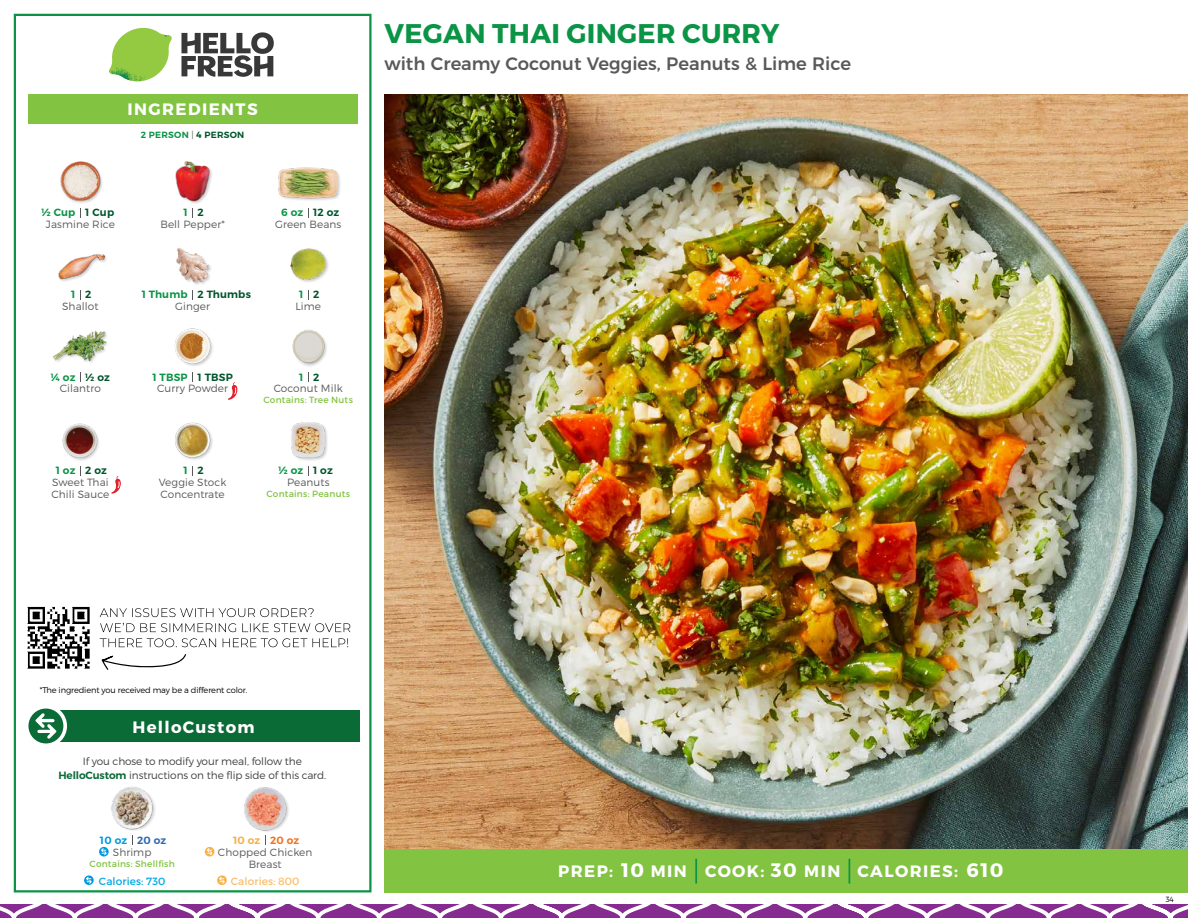
<style>
.page{position:relative;width:1188px;height:918px;background:#fff}
.page>*{position:absolute;margin:0;border:0;box-sizing:border-box;transform-origin:0 0}
.t1{font:700 27px "Montserrat";letter-spacing:.01em;color:#0b9446}
.t2{font:500 18px "Montserrat";color:#58595b}
.t3{font:700 16.5px "Montserrat";letter-spacing:.085em;color:#fff}
.t4{font:300 10.5px/12px "Montserrat";letter-spacing:.01em;color:#58595b}
.t5{font:300 10.5px/13.5px "Montserrat";letter-spacing:-.01em;color:#414042;text-align:center}
.t6{font:600 10.5px "Montserrat";letter-spacing:.02em;color:#00562c}
.t7{font:600 10.5px "Montserrat";letter-spacing:.02em;color:#0b9446}
.t8{font:10.5px "Montserrat";letter-spacing:.01em;color:#00a8e3}
.t9{font:10.5px "Montserrat";letter-spacing:.01em;color:#fabe6b}
.t10{font:600 10.5px "Montserrat";letter-spacing:.02em;color:#009bdf}
.t11{font:600 10.5px "Montserrat";letter-spacing:.02em;color:#f8af45}
.t12{font:9px "Montserrat";letter-spacing:.025em;color:#82c341}
.t13{font:600 9px "Montserrat";letter-spacing:.03em;color:#0b9446}
.t14{font:300 8.25px "Montserrat";letter-spacing:-.015em;color:#000}
.t15{font:300 7.5px "Montserrat";color:#000}
.s1{font-weight:300;color:#58595b}
.s2{color:#00562c}
.s3{font-weight:600;color:#0b6b37}
.s4{color:#3069b3}
.s5{color:#f37121}
.s6{font-size:19.5px}
</style>
<div class="page">
<svg style="left:0;top:904px;width:1188px;height:14px"></svg>
<div style="left:384px;top:849px;width:804px;height:43px;background:#82c341"></div>
<svg style="left:181px;top:32px;width:93px;height:45px"></svg>
<svg style="left:114px;top:28px;width:55px;height:36px"></svg>
<img style="left:143px;top:28px;width:29px;height:24px">
<img style="left:112px;top:48px;width:54px;height:10px">
<img style="left:109px;top:52px;width:55px;height:30px">
<img style="left:142px;top:58px;width:24px;height:23px">
<div style="left:28px;top:94px;width:330px;height:30px;background:#82c341"></div>
<div style="left:14px;top:14px;width:358px;height:878px;border:2px solid #0b9446"></div>
<img style="left:384px;top:94px;width:804px;height:755px">
<img style="left:176px;top:248px;width:35px;height:37px">
<img style="left:290px;top:248px;width:39px;height:34px">
<div style="left:176px;top:161px;width:37px;height:44px;background:#000;opacity:.2"></div>
<img style="left:175px;top:161px;width:38px;height:41px">
<div style="left:278px;top:167px;width:63px;height:35px;background:#000;opacity:.2"></div>
<img style="left:279px;top:167px;width:59px;height:35px">
<img style="left:58px;top:254px;width:49px;height:28px">
<div style="left:61px;top:161px;width:43px;height:43px;background:#000;opacity:.2"></div>
<img style="left:60px;top:161px;width:44px;height:41px">
<img style="left:174px;top:328px;width:39px;height:38px">
<img style="left:292px;top:329px;width:35px;height:38px">
<img style="left:53px;top:330px;width:54px;height:33px">
<img style="left:175px;top:422px;width:38px;height:38px">
<img style="left:291px;top:422px;width:37px;height:39px">
<img style="left:62px;top:423px;width:37px;height:37px">
<svg style="left:228px;top:382px;width:9px;height:18px"></svg>
<svg style="left:111px;top:476px;width:10px;height:18px"></svg>
<div style="left:33px;top:710px;width:327px;height:32px;background:#0b6b37"></div>
<svg style="left:25px;top:705px;width:42px;height:42px"></svg>
<div style="left:28px;top:709px;width:35px;height:34px;background:#0a6b37;border-radius:50%"></div>
<svg style="left:35px;top:713px;width:22px;height:26px"></svg>
<img style="left:111px;top:787px;width:44px;height:43px">
<svg style="left:99px;top:847px;width:10px;height:9px"></svg>
<svg style="left:101px;top:848px;width:6px;height:7px"></svg>
<svg style="left:84px;top:875px;width:10px;height:10px"></svg>
<svg style="left:86px;top:877px;width:6px;height:7px"></svg>
<div style="left:244px;top:788px;width:46px;height:46px;background:#000;opacity:.2"></div>
<img style="left:244px;top:787px;width:46px;height:43px">
<hr style="left:695px;top:859px;width:2px;height:25px;background:#0b9446">
<svg style="left:849px;top:859px;width:1px;height:25px"></svg>
<img style="left:27px;top:606px;width:63px;height:63px">
<svg style="left:102px;top:654px;width:84px;height:16px"></svg>
<svg style="left:100px;top:638px;width:248px;height:9px"></svg>
<svg style="left:100px;top:623px;width:250px;height:9px"></svg>
<svg style="left:100px;top:608px;width:214px;height:9px"></svg>
<svg style="left:205px;top:847px;width:9px;height:9px"></svg>
<svg style="left:207px;top:848px;width:6px;height:7px"></svg>
<svg style="left:217px;top:875px;width:10px;height:10px"></svg>
<svg style="left:219px;top:877px;width:6px;height:7px"></svg>
<h1 class="t1" style="left:385px;top:17px;width:397px">VEGAN THAI GINGER CURRY</h1>
<h2 class="t2" style="left:384px;top:49px;width:468px">with Creamy Coconut Veggies, Peanuts &amp; Lime Rice</h2>
<h3 class="t3" style="left:128px;top:99px;width:132px">INGREDIENTS</h3>
<p class="t13" style="left:141px;top:129px;width:105px">2 PERSON <span class="s1">|</span> <span class="s2">4 PERSON</span></p>
<p class="t7" style="left:41px;top:206px;width:36px">½ Cup</p>
<p class="t6" style="left:85px;top:206px;width:31px">1 Cup</p>
<p class="t6" style="left:198px;top:206px;width:8px">2</p>
<p class="t6" style="left:313px;top:206px;width:28px">12 oz</p>
<p class="t7" style="left:184px;top:206px;width:6px">1</p>
<p class="t7" style="left:281px;top:206px;width:24px">6 oz</p>
<p class="t4" style="left:46px;top:218px;width:70px">Jasmine Rice</p>
<p class="t4" style="left:160px;top:218px;width:66px">Bell Pepper*</p>
<p class="t4" style="left:275px;top:218px;width:68px">Green Beans</p>
<p class="t7" style="left:71px;top:288px;width:6px">1</p>
<p class="t6" style="left:85px;top:288px;width:8px">2</p>
<p class="t6" style="left:198px;top:288px;width:55px">2 Thumbs</p>
<p class="t6" style="left:313px;top:288px;width:8px">2</p>
<p class="t7" style="left:142px;top:288px;width:47px">1 Thumb</p>
<p class="t7" style="left:299px;top:288px;width:6px">1</p>
<p class="t4" style="left:62px;top:300px;width:38px">Shallot</p>
<p class="t4" style="left:175px;top:300px;width:36px">Ginger</p>
<p class="t4" style="left:295px;top:300px;width:27px">Lime</p>
<p class="t7" style="left:51px;top:370px;width:26px">¼ oz</p>
<p class="t6" style="left:85px;top:370px;width:26px">½ oz</p>
<p class="t6" style="left:198px;top:370px;width:37px">1 TBSP</p>
<p class="t6" style="left:313px;top:370px;width:8px">2</p>
<p class="t7" style="left:152px;top:370px;width:37px">1 TBSP</p>
<p class="t7" style="left:299px;top:370px;width:6px">1</p>
<p class="t4" style="left:60px;top:383px;width:43px">Cilantro</p>
<p class="t4" style="left:157px;top:383px;width:72px">Curry Powder</p>
<p class="t4" style="left:274px;top:383px;width:70px">Coconut Milk</p>
<p class="t12" style="left:263px;top:395px;width:91px">Contains: Tree Nuts</p>
<p class="t7" style="left:56px;top:464px;width:21px">1 oz</p>
<p class="t6" style="left:85px;top:464px;width:23px">2 oz</p>
<p class="t6" style="left:198px;top:464px;width:8px">2</p>
<p class="t6" style="left:313px;top:464px;width:21px">1 oz</p>
<p class="t7" style="left:184px;top:464px;width:6px">1</p>
<p class="t7" style="left:279px;top:464px;width:26px">½ oz</p>
<p class="t4" style="left:51px;top:476px;width:59px">Sweet Thai<br>Chili Sauce</p>
<p class="t4" style="left:159px;top:476px;width:69px">Veggie Stock<br>Concentrate</p>
<p class="t4" style="left:287px;top:476px;width:44px">Peanuts</p>
<p class="t12" style="left:266px;top:488px;width:85px">Contains: Peanuts</p>
<p class="t14" style="left:40px;top:685px;width:209px">*The ingredient you received may be a different color.</p>
<h3 class="t3" style="left:133px;top:717px;width:123px">HelloCustom</h3>
<p class="t5" style="left:58px;top:755px;width:269px">If you chose to modify your meal, follow the<br><span class="s3">HelloCustom</span> instructions on the flip side of this card.</p>
<p class="t10" style="left:100px;top:834px;width:68px">10 oz <span class="s4">20 oz</span></p>
<p class="t4" style="left:113px;top:846px;width:40px">Shrimp</p>
<p class="t12" style="left:90px;top:858px;width:87px">Contains: Shellfish</p>
<p class="t8" style="left:99px;top:874px;width:68px">Calories: 730</p>
<p class="t11" style="left:233px;top:834px;width:68px">10 oz <span class="s5">20 oz</span></p>
<p class="t4" style="left:218px;top:846px;width:96px;line-height:12.5px;text-align:center">Chopped Chicken<br>Breast</p>
<p class="t9" style="left:231px;top:874px;width:70px">Calories: 800</p>
<h3 class="t3" style="left:558px;top:861px;width:447px">PREP: <span class="s6">10</span> MIN COOK: <span class="s6">30</span> MIN CALORIES: <span class="s6">610</span></h3>
<p class="t15" style="left:1166px;top:895px;width:10px">34</p>
</div>
